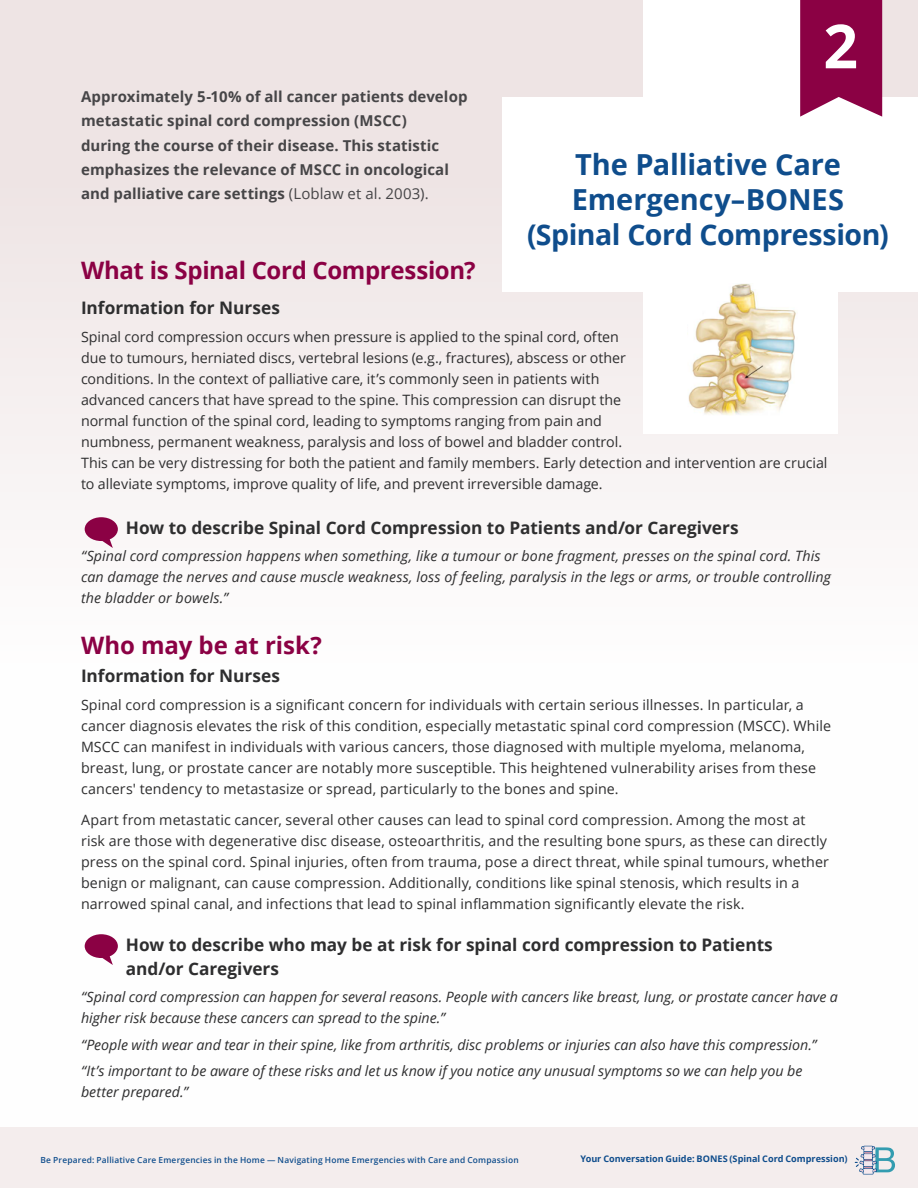
<style>
.page{position:relative;width:918px;height:1188px;background:#fff}
.page>*{position:absolute;margin:0;border:0;box-sizing:border-box;transform-origin:0 0}
.BC__Left{font:700 60.75px "Open Sans";color:#fff}
.H1__med{font:700 28.95px/35.2px "Open Sans";letter-spacing:-.005em;color:#0f4d8c}
.H1__med-2{font:700 28.5px "Open Sans";letter-spacing:-.015em;color:#0f4d8c}
.H5{font:700 24px "Open Sans";letter-spacing:-.015em;color:#8b0144}
.Table_titles_black{font:700 17.25px/24px "Open Sans";color:#2e2e2f}
.BC__bold-big{font:700 15px/24.3px "Open Sans";letter-spacing:.005em;color:#464547}
.BC__Left-2{font:14.25px/21px "Open Sans";letter-spacing:.005em;color:#2e2e2f}
.BC__Left_italic_no_bullet{font:italic 14.25px/21px "Open Sans";color:#2e2e2f}
.t1{font:700 9.15px "Open Sans";color:#0f4d8c}
.t2{font:600 8.4px "Open Sans";letter-spacing:.025em;color:#0f4d8c}
.s1{font-weight:400}
</style>
<div class="page">
<div style="left:0;top:1127px;width:918px;height:61px;background:#f4eded"></div>
<svg style="left:855px;top:1146px;width:40px;height:29px"></svg>
<div style="left:0;top:0;width:918px;height:1127px;background:linear-gradient(to bottom,#ede3e3,#fff)"></div>
<div style="left:644px;top:0;width:194px;height:433px;background:#fff"></div>
<div style="left:502px;top:97px;width:416px;height:195px;background:#fff"></div>
<svg style="left:800px;top:0;width:82px;height:117px;background:#951855"></svg>
<div style="left:85px;top:517px;width:33px;height:24px;background:#8b0144;border-radius:50%"></div>
<svg style="left:99px;top:538px;width:14px;height:10px"></svg>
<div style="left:85px;top:934px;width:33px;height:24px;background:#8b0144;border-radius:50%"></div>
<svg style="left:99px;top:955px;width:14px;height:10px"></svg>
<img style="left:688px;top:284px;width:108px;height:131px">
<p class="BC__bold-big" style="left:81px;top:84px;width:388px">Approximately 5-10% of all cancer patients develop metastatic spinal cord compression (MSCC)<br>during the course of their disease. This statistic emphasizes the relevance of MSCC in oncological and palliative care settings <span class="s1">(Loblaw et al. 2003).</span></p>
<p class="BC__Left" style="left:823px;top:3px;width:36px">2</p>
<p class="H1__med" style="left:572px;top:146px;width:274px">The Palliative Care<br>Emergency–BONES</p>
<p class="H1__med-2" style="left:527px;top:214px;width:363px">(Spinal Cord Compression)</p>
<p class="H5" style="left:81px;top:254px;width:396px">What is Spinal Cord Compression?</p>
<p class="Table_titles_black" style="left:81px;top:295px;width:200px">Information for Nurses</p>
<p class="BC__Left-2" style="left:81px;top:326px;width:748px">Spinal cord compression occurs when pressure is applied to the spinal cord, often<br>due to tumours, herniated discs, vertebral lesions (e.g., fractures), abscess or other<br>conditions. In the context of palliative care, it’s commonly seen in patients with<br>advanced cancers that have spread to the spine. This compression can disrupt the<br>normal function of the spinal cord, leading to symptoms ranging from pain and<br>numbness, permanent weakness, paralysis and loss of bowel and bladder control.<br>This can be very distressing for both the patient and family members. Early detection and intervention are crucial to alleviate symptoms, improve quality of life, and prevent irreversible damage.</p>
<p class="Table_titles_black" style="left:126px;top:515px;width:614px">How to describe Spinal Cord Compression to Patients and/or Caregivers</p>
<p class="BC__Left_italic_no_bullet" style="left:81px;top:545px;width:752px">“Spinal cord compression happens when something, like a tumour or bone fragment, presses on the spinal cord. This can damage the nerves and cause muscle weakness, loss of feeling, paralysis in the legs or arms, or trouble controlling the bladder or bowels.”</p>
<p class="H5" style="left:81px;top:629px;width:242px">Who may be at risk?</p>
<p class="Table_titles_black" style="left:81px;top:664px;width:200px">Information for Nurses</p>
<p class="BC__Left-2" style="left:81px;top:694px;width:752px">Spinal cord compression is a significant concern for individuals with certain serious illnesses. In particular, a cancer diagnosis elevates the risk of this condition, especially metastatic spinal cord compression (MSCC). While MSCC can manifest in individuals with various cancers, those diagnosed with multiple myeloma, melanoma, breast, lung, or prostate cancer are notably more susceptible. This heightened vulnerability arises from these cancers' tendency to metastasize or spread, particularly to the bones and spine.</p>
<p class="BC__Left-2" style="left:81px;top:809px;width:750px">Apart from metastatic cancer, several other causes can lead to spinal cord compression. Among the most at risk are those with degenerative disc disease, osteoarthritis, and the resulting bone spurs, as these can directly press on the spinal cord. Spinal injuries, often from trauma, pose a direct threat, while spinal tumours, whether benign or malignant, can cause compression. Additionally, conditions like spinal stenosis, which results in a narrowed spinal canal, and infections that lead to spinal inflammation significantly elevate the risk.</p>
<p class="Table_titles_black" style="left:126px;top:932px;width:649px">How to describe who may be at risk for spinal cord compression to Patients and/or Caregivers</p>
<p class="BC__Left_italic_no_bullet" style="left:81px;top:986px;width:759px">“Spinal cord compression can happen for several reasons. People with cancers like breast, lung, or prostate cancer have a higher risk because these cancers can spread to the spine.”</p>
<p class="BC__Left_italic_no_bullet" style="left:81px;top:1034px;width:737px">“People with wear and tear in their spine, like from arthritis, disc problems or injuries can also have this compression.”</p>
<p class="BC__Left_italic_no_bullet" style="left:81px;top:1060px;width:723px">“It’s important to be aware of these risks and let us know if you notice any unusual symptoms so we can help you be better prepared.”</p>
<p class="t2" style="left:40px;top:1154px;width:480px">Be Prepared: Palliative Care Emergencies in the Home — Navigating Home Emergencies with Care and Compassion</p>
<p class="t1" style="left:580px;top:1152px;width:269px">Your Conversation Guide: BONES (Spinal Cord Compression)</p>
</div>
